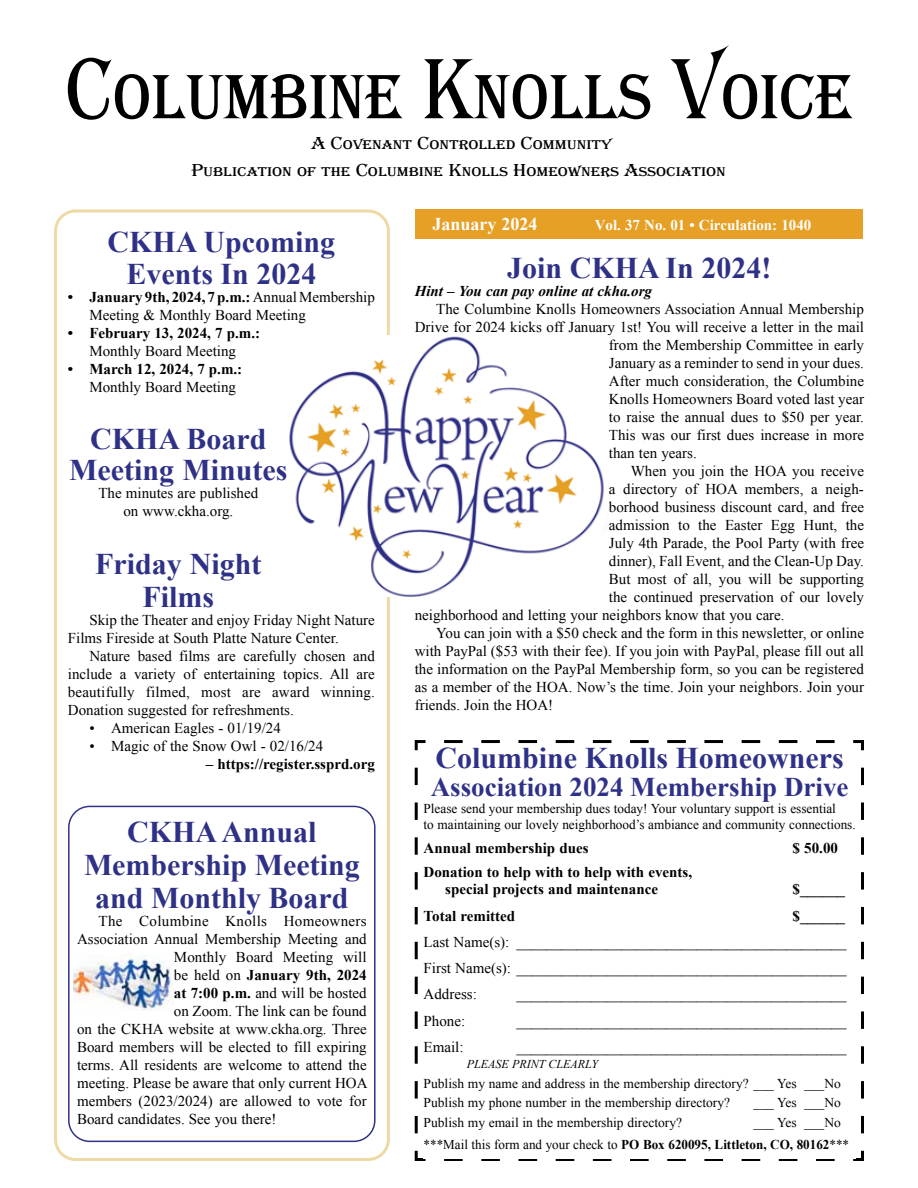
<style>
.page{position:relative;width:918px;height:1188px;background:#fff}
.page>*{position:absolute;margin:0;border:0;box-sizing:border-box;transform-origin:0 0}
.t1{font:88.5px "Algerian Bas SCD";color:#000;scale:.9 1}
.t2{font:700 30px/33px "Times New Roman";color:#2f3187;text-align:center}
.t3{font:700 30px/31.5px "Times New Roman";color:#2f3188;text-align:center}
.t4{font:700 27px "Times New Roman";color:#2f3188}
.t5{font:18px/27px "Algerian Bas SCD";color:#000;text-align:center;scale:1.15 1}
.t6{font:700 18px "Times New Roman";color:#fff}
.t7{font:15px/18px "Times New Roman";color:#000}
.t8{font:700 15px/16.5px "Times New Roman";color:#000}
.t9{font:italic 700 15px "Times New Roman";color:#000}
.t10{font:700 15px "Times New Roman";color:#fff}
.t11{font:15px "Times New Roman";letter-spacing:.025em;color:#000}
.t12{font:13.5px/16.5px "Times New Roman";color:#000}
.t13{font:italic 12px "Times New Roman";color:#000}
.s1{font-weight:700}
.s2{font-weight:400}
</style>
<div class="page">
<div style="left:54px;top:210px;width:336px;height:951px;border:3px solid #eedaa5;border-radius:20px"></div>
<div style="left:415px;top:210px;width:447px;height:29px;background:#e6a026"></div>
<div style="left:68px;top:806px;width:308px;height:336px;border:2px solid #303289;border-radius:21px"></div>
<img style="left:73px;top:955px;width:101px;height:55px">
<img style="left:289px;top:335px;width:315px;height:262px">
<svg style="left:414px;top:740px;width:450px;height:421px"></svg>
<div style="left:424px;top:747px;width:432px;height:412px;background:#fff"></div>
<h1 class="t1" style="left:65px;top:44px;width:876px">Columbine Knolls Voice</h1>
<p class="t5" style="left:191px;top:130px;width:466px">A Covenant Controlled Community<br>Publication of the Columbine Knolls Homeowners Association</p>
<h2 class="t3" style="left:108px;top:226px;width:229px">CKHA Upcoming<br>Events In 2024</h2>
<p class="t7" style="left:89px;top:287px;width:287px;text-indent:-22px"><span class="s1">• January 9th, 2024, 7 p.m.:</span> Annual Membership<br>Meeting &amp; Monthly Board Meeting</p>
<p class="t8" style="left:68px;top:324px;width:194px">• February 13, 2024, 7 p.m.:</p>
<p class="t7" style="left:89px;top:341px;width:148px">Monthly Board Meeting</p>
<p class="t8" style="left:68px;top:360px;width:176px">• March 12, 2024, 7 p.m.:</p>
<p class="t7" style="left:89px;top:377px;width:148px">Monthly Board Meeting</p>
<h2 class="t2" style="left:69px;top:422px;width:220px;line-height:31.5px">CKHA Board<br>Meeting Minutes</h2>
<p class="t7" style="left:98px;top:484px;width:161px;text-align:center">The minutes are published on www.ckha.org.</p>
<h2 class="t2" style="left:95px;top:546px;width:168px">Friday Night<br>Films</h2>
<p class="t7" style="left:68px;top:610px;width:309px;text-indent:22px">Skip the Theater and enjoy Friday Night Nature<br>Films Fireside at South Platte Nature Center.</p>
<p class="t7" style="left:68px;top:646px;width:309px;text-align:justify;text-indent:22px">Nature based films are carefully chosen and include a variety of entertaining topics. All are beautifully filmed, most are award winning.<br>Donation suggested for refreshments.</p>
<p class="t7" style="left:89px;top:718px;width:193px">• American Eagles - 01/19/24</p>
<p class="t7" style="left:89px;top:736px;width:235px">• Magic of the Snow Owl - 02/16/24</p>
<p class="t8" style="left:206px;top:755px;width:171px">– https://register.ssprd.org</p>
<h2 class="t2" style="left:84px;top:815px;width:277px">CKHA Annual<br>Membership Meeting and Monthly Board</h2>
<p class="t11" style="left:99px;top:911px;width:270px">The Columbine Knolls Homeowners</p>
<p class="t7" style="left:77px;top:930px;width:291px">Association Annual Membership Meeting and</p>
<p class="t7" style="left:174px;top:948px;width:194px">Monthly Board Meeting will</p>
<p class="t8" style="left:174px;top:966px;width:194px"><span class="s2">be held on</span> January 9th, 2024</p>
<p class="t7" style="left:174px;top:984px;width:194px"><span class="s1">at 7:00 p.m.</span> and will be hosted</p>
<p class="t7" style="left:174px;top:1002px;width:194px">on Zoom. The link can be found</p>
<p class="t7" style="left:77px;top:1020px;width:291px">on the CKHA website at www.ckha.org. Three</p>
<p class="t7" style="left:77px;top:1038px;width:291px">Board members will be elected to fill expiring</p>
<p class="t7" style="left:77px;top:1056px;width:291px">terms. All residents are welcome to attend the</p>
<p class="t7" style="left:77px;top:1074px;width:292px">meeting. Please be aware that only current HOA</p>
<p class="t7" style="left:77px;top:1092px;width:291px">members (2023/2024) are allowed to vote for</p>
<p class="t7" style="left:77px;top:1110px;width:201px">Board candidates. See you there!</p>
<p class="t6" style="left:432px;top:211px;width:106px">January 2024</p>
<p class="t10" style="left:595px;top:214px;width:218px">Vol. 37 No. 01 • Circulation: 1040</p>
<h2 class="t2" style="left:507px;top:250px;width:266px">Join CKHA In 2024!</h2>
<p class="t9" style="left:415px;top:280px;width:239px">Hint – You can pay online at ckha.org</p>
<p class="t7" style="left:436px;top:299px;width:429px">The Columbine Knolls Homeowners Association Annual Membership</p>
<p class="t7" style="left:415px;top:317px;width:451px">Drive for 2024 kicks off January 1st! You will receive a letter in the mail</p>
<p class="t7" style="left:609px;top:335px;width:257px">from the Membership Committee in early</p>
<p class="t7" style="left:609px;top:353px;width:257px">January as a reminder to send in your dues.</p>
<p class="t7" style="left:609px;top:371px;width:257px">After much consideration, the Columbine</p>
<p class="t7" style="left:609px;top:389px;width:257px">Knolls Homeowners Board voted last year</p>
<p class="t7" style="left:609px;top:407px;width:257px">to raise the annual dues to $50 per year.</p>
<p class="t7" style="left:609px;top:425px;width:257px">This was our first dues increase in more</p>
<p class="t7" style="left:609px;top:443px;width:89px">than ten years.</p>
<p class="t7" style="left:631px;top:461px;width:235px">When you join the HOA you receive</p>
<p class="t7" style="left:609px;top:479px;width:257px">a directory of HOA members, a neigh-</p>
<p class="t7" style="left:609px;top:497px;width:257px">borhood business discount card, and free</p>
<p class="t7" style="left:609px;top:515px;width:257px">admission to the Easter Egg Hunt, the</p>
<p class="t7" style="left:609px;top:533px;width:257px">July 4th Parade, the Pool Party (with free</p>
<p class="t7" style="left:609px;top:551px;width:257px">dinner), Fall Event, and the Clean-Up Day.</p>
<p class="t7" style="left:609px;top:569px;width:257px">But most of all, you will be supporting</p>
<p class="t7" style="left:609px;top:587px;width:257px">the continued preservation of our lovely</p>
<p class="t7" style="left:415px;top:605px;width:372px">neighborhood and letting your neighbors know that you care.</p>
<p class="t7" style="left:436px;top:623px;width:429px">You can join with a $50 check and the form in this newsletter, or online</p>
<p class="t7" style="left:415px;top:641px;width:451px">with PayPal ($53 with their fee). If you join with PayPal, please fill out all</p>
<p class="t7" style="left:415px;top:659px;width:451px">the information on the PayPal Membership form, so you can be registered</p>
<p class="t7" style="left:415px;top:677px;width:451px">as a member of the HOA. Now’s the time. Join your neighbors. Join your</p>
<p class="t7" style="left:415px;top:695px;width:140px">friends. Join the HOA!</p>
<h2 class="t3" style="left:435px;top:741px;width:410px">Columbine Knolls Homeowners</h2>
<h3 class="t4" style="left:431px;top:769px;width:419px">Association 2024 Membership Drive</h3>
<p class="t12" style="left:424px;top:800px;width:434px">Please send your membership dues today! Your voluntary support is essential<br>to maintaining our lovely neighborhood’s ambiance and community connections.</p>
<p class="t8" style="left:424px;top:840px;width:166px">Annual membership dues</p>
<p class="t8" style="left:793px;top:840px;width:47px">$ 50.00</p>
<p class="t8" style="left:445px;top:864px;width:248px;text-indent:-22px">Donation to help with to help with events, special projects and maintenance</p>
<p class="t8" style="left:793px;top:880px;width:54px">$______</p>
<p class="t8" style="left:424px;top:907px;width:93px">Total remitted</p>
<p class="t8" style="left:793px;top:907px;width:54px">$______</p>
<p class="t7" style="left:424px;top:929px;width:424px;line-height:26.2px;text-align:justify">Last Name(s): ____________________________________________ First Name(s): ____________________________________________ Address:</p>
<p class="t7" style="left:517px;top:985px;width:331px">____________________________________________</p>
<p class="t7" style="left:424px;top:1011px;width:43px">Phone:</p>
<p class="t7" style="left:517px;top:1011px;width:331px">____________________________________________</p>
<p class="t7" style="left:424px;top:1038px;width:42px">Email:</p>
<p class="t7" style="left:517px;top:1038px;width:331px">____________________________________________</p>
<p class="t13" style="left:467px;top:1056px;width:133px">PLEASE PRINT CLEARLY</p>
<p class="t12" style="left:424px;top:1074px;width:419px;line-height:19.5px">Publish my name and address in the membership directory? ___ Yes ___No<br>Publish my phone number in the membership directory?</p>
<p class="t12" style="left:754px;top:1095px;width:89px">___ Yes ___No</p>
<p class="t12" style="left:424px;top:1114px;width:260px">Publish my email in the membership directory?</p>
<p class="t12" style="left:424px;top:1111px;width:427px;line-height:22.5px;text-indent:330px">___ Yes ___No ***Mail this form and your check to <span class="s1">PO Box 620095, Littleton, CO, 80162</span>***</p>
</div>
